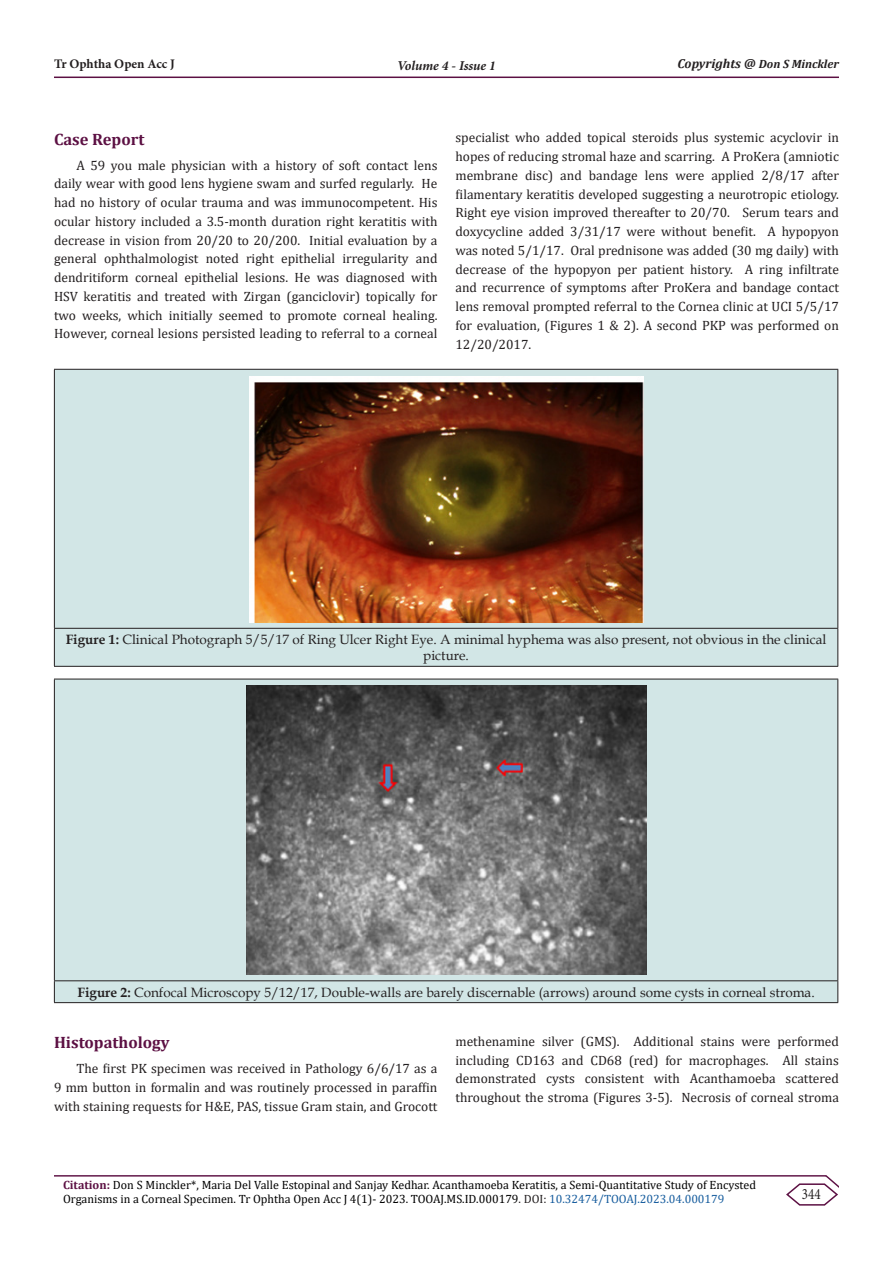
<style>
.page{position:relative;width:893px;height:1263px;background:#fff}
.page>*{position:absolute;margin:0;border:0;box-sizing:border-box;transform-origin:0 0}
.t1{font:700 16.5px "Cambria";color:#5c1043}
.t2{font:15.75px "Minion Pro";color:#231f20;scale:.83 1}
.t3{font:13.5px/18.8px "Cambria";color:#231f20;text-align:justify}
.t4{font:13.5px/16.2px "Book Antiqua";color:#231f20;text-align:center}
.t5{font:italic 700 13.5px "Minion Pro";letter-spacing:-.005em;color:#231f20}
.t6{font:700 13.05px "Minion Pro";color:#231f20}
.t7{font:12px/14.4px "Cambria";color:#000}
.t8{font:italic 700 12px "Cambria";color:#231f20}
.s1{font-size:13.05px}
.s2{font-weight:700}
.s3{font-weight:700;color:#5c1043}
.s4{color:#231f20}
.s5{color:#175d9e}
</style>
<div class="page">
<hr style="left:54px;top:1175px;width:772px;height:1px;background:#5c1043">
<hr style="left:54px;top:77px;width:785px;height:1px;background:#5c1043">
<svg style="left:785px;top:1175px;width:54px;height:31px"></svg>
<div style="left:55px;top:370px;width:782px;height:296px;background:#d2e6e6"></div>
<hr style="left:54px;top:369px;width:784px;height:1px;background:#231f20">
<hr style="left:54px;top:370px;width:1px;height:258px;background:#231f20">
<hr style="left:837px;top:370px;width:1px;height:258px;background:#231f20">
<hr style="left:54px;top:628px;width:784px;height:1px;background:#231f20">
<hr style="left:54px;top:629px;width:1px;height:37px;background:#231f20">
<hr style="left:837px;top:629px;width:1px;height:37px;background:#231f20">
<hr style="left:54px;top:666px;width:784px;height:1px;background:#231f20">
<img style="left:249px;top:376px;width:395px;height:246px">
<div style="left:55px;top:680px;width:782px;height:322px;background:#d2e6e6"></div>
<hr style="left:54px;top:679px;width:784px;height:1px;background:#231f20">
<hr style="left:54px;top:679px;width:1px;height:301px;background:#231f20">
<hr style="left:837px;top:679px;width:1px;height:301px;background:#231f20">
<hr style="left:54px;top:980px;width:784px;height:1px;background:#231f20">
<svg style="left:54px;top:981px;width:1px;height:21px"></svg>
<svg style="left:837px;top:981px;width:1px;height:21px"></svg>
<hr style="left:54px;top:1002px;width:784px;height:1px;background:#231f20">
<img style="left:247px;top:686px;width:399px;height:289px">
<p class="t6" style="left:54px;top:55px;width:123px">Tr Ophtha Open Acc J</p>
<p class="t5" style="left:397px;top:56px;width:100px">Volume 4 - Issue 1</p>
<p class="t8" style="left:678px;top:55px;width:163px"><span class="s1">Copyrights @</span> Don S Minckler</p>
<p class="t1" style="left:54px;top:128px;width:92px">Case Report</p>
<p class="t3" style="left:54px;top:156px;width:385px;text-indent:22px">A 59 you male physician with a history of soft contact lens daily wear with good lens hygiene swam and surfed regularly. He had no history of ocular trauma and was immunocompetent. His ocular history included a 3.5-month duration right keratitis with decrease in vision from 20/20 to 20/200. Initial evaluation by a general ophthalmologist noted right epithelial irregularity and dendritiform corneal epithelial lesions. He was diagnosed with HSV keratitis and treated with Zirgan (ganciclovir) topically for two weeks, which initially seemed to promote corneal healing.<br>However, corneal lesions persisted leading to referral to a corneal</p>
<p class="t3" style="left:455px;top:128px;width:385px">specialist who added topical steroids plus systemic acyclovir in hopes of reducing stromal haze and scarring. A ProKera (amniotic membrane disc) and bandage lens were applied 2/8/17 after filamentary keratitis developed suggesting a neurotropic etiology.<br>Right eye vision improved thereafter to 20/70. Serum tears and doxycycline added 3/31/17 were without benefit. A hypopyon was noted 5/1/17. Oral prednisone was added (30 mg daily) with decrease of the hypopyon per patient history. A ring infiltrate and recurrence of symptoms after ProKera and bandage contact lens removal prompted referral to the Cornea clinic at UCI 5/5/17 for evaluation, (Figures 1 &amp; 2). A second PKP was performed on 12/20/2017.</p>
<p class="t4" style="left:66px;top:631px;width:762px"><span class="s2">Figure 1:</span> Clinical Photograph 5/5/17 of Ring Ulcer Right Eye. A minimal hyphema was also present, not obvious in the clinical picture.</p>
<p class="t4" style="left:78px;top:984px;width:739px"><span class="s2">Figure 2:</span> Confocal Microscopy 5/12/17, Double-walls are barely discernable (arrows) around some cysts in corneal stroma.</p>
<p class="t1" style="left:54px;top:1031px;width:117px">Histopathology</p>
<p class="t3" style="left:54px;top:1059px;width:385px;text-indent:22px">The first PK specimen was received in Pathology 6/6/17 as a 9 mm button in formalin and was routinely processed in paraffin with staining requests for H&amp;E, PAS, tissue Gram stain, and Grocott</p>
<p class="t3" style="left:455px;top:1032px;width:385px">methenamine silver (GMS). Additional stains were performed including CD163 and CD68 (red) for macrophages. All stains demonstrated cysts consistent with Acanthamoeba scattered throughout the stroma (Figures 3-5). Necrosis of corneal stroma</p>
<p class="t7" style="left:63px;top:1177px;width:694px"><span class="s3">Citation:</span> Don S Minckler*, Maria Del Valle Estopinal and Sanjay Kedhar. Acanthamoeba Keratitis, a Semi-Quantitative Study of Encysted<br>Organisms in a Corneal Specimen. Tr Ophtha Open Acc J 4(1)- 2023. TOOAJ.MS.ID.000179<span class="s4">. DOI:</span> <span class="s5">10.32474/TOOAJ.2023.04.000179</span></p>
<p class="t2" style="left:802px;top:1184px;width:24px">344</p>
</div>
